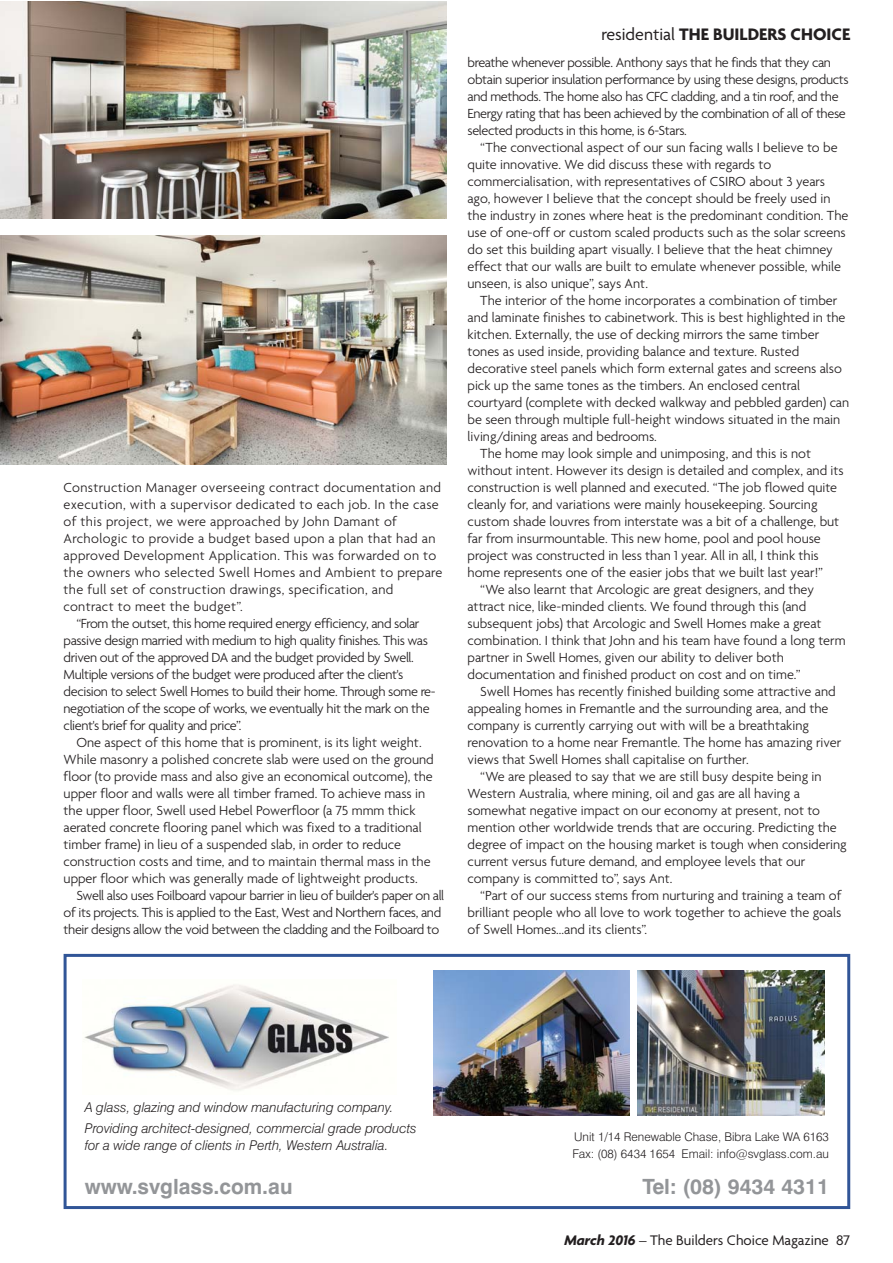
<style>
.page{position:relative;width:893px;height:1263px;background:#fff}
.page>*{position:absolute;margin:0;border:0;box-sizing:border-box;transform-origin:0 0}
.t1{font:700 21px "Swiss 721 BT";color:#939598}
.t2{font:700 18px "Agenda";color:#231f20}
.t3{font:15px "Agenda";color:#231f20}
.t4{font:300 14.25px/17px "Agenda";color:#231f20}
.t5{font:300 14.25px/17px "Agenda";letter-spacing:-.025em;color:#231f20}
.t6{font:300 14.25px "Agenda";letter-spacing:.025em;color:#231f20}
.t7{font:italic 300 13.5px/20.7px "Swiss 721 BT";color:#231f20}
.t8{font:300 12px/16.5px "Swiss 721 BT";color:#231f20}
.s1{font-weight:400}
.s2{font-weight:700;font-style:italic}
</style>
<div class="page">
<img style="left:0;top:1px;width:446px;height:217px">
<img style="left:0;top:235px;width:446px;height:230px">
<div style="left:64px;top:954px;width:786px;height:255px;border:3px solid #315597"></div>
<img style="left:84px;top:984px;width:305px;height:107px">
<img style="left:433px;top:971px;width:196px;height:144px">
<img style="left:638px;top:971px;width:187px;height:144px">
<p class="t6" style="left:64px;top:479px;width:379px">Construction Manager overseeing contract documentation and</p>
<p class="t6" style="left:64px;top:496px;width:377px">execution, with a supervisor dedicated to each job. In the case</p>
<p class="t6" style="left:64px;top:513px;width:335px">of this project, we were approached by John Damant of</p>
<p class="t6" style="left:64px;top:530px;width:373px">Archologic to provide a budget based upon a plan that had an</p>
<p class="t6" style="left:64px;top:547px;width:374px">approved Development Application. This was forwarded on to</p>
<p class="t6" style="left:64px;top:564px;width:380px">the owners who selected Swell Homes and Ambient to prepare</p>
<p class="t6" style="left:64px;top:581px;width:331px">the full set of construction drawings, specification, and</p>
<p class="t6" style="left:64px;top:598px;width:181px">contract to meet the budget”.</p>
<p class="t5" style="left:76px;top:615px;width:345px">“From the outset, this home required energy efficiency, and solar</p>
<p class="t5" style="left:64px;top:632px;width:366px">passive design married with medium to high quality finishes. This was</p>
<p class="t5" style="left:64px;top:649px;width:352px">driven out of the approved DA and the budget provided by Swell.</p>
<p class="t5" style="left:64px;top:666px;width:341px">Multiple versions of the budget were produced after the client's</p>
<p class="t5" style="left:64px;top:683px;width:374px">decision to select Swell Homes to build their home. Through some re-</p>
<p class="t5" style="left:64px;top:700px;width:367px">negotiation of the scope of works, we eventually hit the mark on the</p>
<p class="t5" style="left:64px;top:717px;width:179px">client's brief for quality and price”.</p>
<p class="t4" style="left:76px;top:734px;width:347px">One aspect of this home that is prominent, is its light weight.</p>
<p class="t4" style="left:64px;top:751px;width:372px">While masonry a polished concrete slab were used on the ground</p>
<p class="t4" style="left:64px;top:768px;width:371px">floor (to provide mass and also give an economical outcome), the</p>
<p class="t4" style="left:64px;top:785px;width:363px">upper floor and walls were all timber framed. To achieve mass in</p>
<p class="t4" style="left:64px;top:802px;width:353px">the upper floor, Swell used Hebel Powerfloor (a 75 mmm thick</p>
<p class="t4" style="left:64px;top:819px;width:360px">aerated concrete flooring panel which was fixed to a traditional</p>
<p class="t4" style="left:64px;top:836px;width:339px">timber frame) in lieu of a suspended slab, in order to reduce</p>
<p class="t4" style="left:64px;top:853px;width:369px">construction costs and time, and to maintain thermal mass in the</p>
<p class="t4" style="left:64px;top:870px;width:356px">upper floor which was generally made of lightweight products.</p>
<p class="t5" style="left:76px;top:887px;width:369px">Swell also uses Foilboard vapour barrier in lieu of builder's paper on all</p>
<p class="t5" style="left:64px;top:904px;width:379px">of its projects. This is applied to the East, West and Northern faces, and</p>
<p class="t5" style="left:64px;top:921px;width:377px">their designs allow the void between the cladding and the Foilboard to</p>
<p class="t2" style="left:601px;top:23px;width:250px"><span class="s1">residential</span> THE BUILDERS CHOICE</p>
<p class="t5" style="left:468px;top:54px;width:383px">breathe whenever possible. Anthony says that he finds that they can obtain superior insulation performance by using these designs, products and methods. The home also has CFC cladding, and a tin roof, and the Energy rating that has been achieved by the combination of all of these selected products in this home, is 6-Stars.</p>
<p class="t4" style="left:468px;top:139px;width:382px;text-indent:13px">“The convectional aspect of our sun facing walls I believe to be quite innovative. We did discuss these with regards to commercialisation, with representatives of CSIRO about 3 years ago, however I believe that the concept should be freely used in the industry in zones where heat is the predominant condition. The use of one-off or custom scaled products such as the solar screens do set this building apart visually. I believe that the heat chimney effect that our walls are built to emulate whenever possible, while unseen, is also unique”, says Ant.</p>
<p class="t4" style="left:480px;top:292px;width:358px">The interior of the home incorporates a combination of timber</p>
<p class="t4" style="left:468px;top:309px;width:379px">and laminate finishes to cabinetwork. This is best highlighted in the</p>
<p class="t4" style="left:468px;top:326px;width:353px">kitchen. Externally, the use of decking mirrors the same timber</p>
<p class="t4" style="left:468px;top:343px;width:333px">tones as used inside, providing balance and texture. Rusted</p>
<p class="t4" style="left:468px;top:360px;width:376px">decorative steel panels which form external gates and screens also</p>
<p class="t4" style="left:468px;top:377px;width:334px">pick up the same tones as the timbers. An enclosed central</p>
<p class="t4" style="left:468px;top:394px;width:383px">courtyard (complete with decked walkway and pebbled garden) can</p>
<p class="t4" style="left:468px;top:411px;width:374px">be seen through multiple full-height windows situated in the main</p>
<p class="t4" style="left:468px;top:428px;width:191px">living/dining areas and bedrooms.</p>
<p class="t4" style="left:480px;top:445px;width:332px">The home may look simple and unimposing, and this is not</p>
<p class="t4" style="left:468px;top:462px;width:378px">without intent. However its design is detailed and complex, and its</p>
<p class="t4" style="left:468px;top:479px;width:371px">construction is well planned and executed. “The job flowed quite</p>
<p class="t4" style="left:468px;top:496px;width:351px">cleanly for, and variations were mainly housekeeping. Sourcing</p>
<p class="t4" style="left:468px;top:513px;width:373px">custom shade louvres from interstate was a bit of a challenge, but</p>
<p class="t4" style="left:468px;top:530px;width:355px">far from insurmountable. This new home, pool and pool house</p>
<p class="t4" style="left:468px;top:547px;width:353px">project was constructed in less than 1 year. All in all, I think this</p>
<p class="t4" style="left:468px;top:564px;width:357px">home represents one of the easier jobs that we built last year!”</p>
<p class="t4" style="left:480px;top:581px;width:335px">“We also learnt that Arcologic are great designers, and they</p>
<p class="t4" style="left:468px;top:598px;width:340px">attract nice, like-minded clients. We found through this (and</p>
<p class="t4" style="left:468px;top:615px;width:355px">subsequent jobs) that Arcologic and Swell Homes make a great</p>
<p class="t4" style="left:468px;top:632px;width:380px">combination. I think that John and his team have found a long term</p>
<p class="t4" style="left:468px;top:649px;width:318px">partner in Swell Homes, given our ability to deliver both</p>
<p class="t4" style="left:468px;top:666px;width:335px">documentation and finished product on cost and on time.”</p>
<p class="t4" style="left:480px;top:683px;width:357px">Swell Homes has recently finished building some attractive and</p>
<p class="t4" style="left:468px;top:700px;width:362px">appealing homes in Fremantle and the surrounding area, and the</p>
<p class="t4" style="left:468px;top:717px;width:343px">company is currently carrying out with will be a breathtaking</p>
<p class="t4" style="left:468px;top:734px;width:375px">renovation to a home near Fremantle. The home has amazing river</p>
<p class="t4" style="left:468px;top:751px;width:283px">views that Swell Homes shall capitalise on further.</p>
<p class="t4" style="left:480px;top:768px;width:343px">“We are pleased to say that we are still busy despite being in</p>
<p class="t4" style="left:468px;top:785px;width:334px">Western Australia, where mining, oil and gas are all having a</p>
<p class="t4" style="left:468px;top:802px;width:354px">somewhat negative impact on our economy at present, not to</p>
<p class="t4" style="left:468px;top:819px;width:371px">mention other worldwide trends that are occuring. Predicting the</p>
<p class="t4" style="left:468px;top:836px;width:381px">degree of impact on the housing market is tough when considering</p>
<p class="t4" style="left:468px;top:853px;width:339px">current versus future demand, and employee levels that our</p>
<p class="t4" style="left:468px;top:870px;width:207px">company is committed to”, says Ant.</p>
<p class="t4" style="left:480px;top:887px;width:363px">“Part of our success stems from nurturing and training a team of</p>
<p class="t4" style="left:468px;top:904px;width:375px">brilliant people who all love to work together to achieve the goals</p>
<p class="t4" style="left:468px;top:921px;width:181px">of Swell Homes…and its clients”.</p>
<p class="t7" style="left:85px;top:1097px;width:333px">A glass, glazing and window manufacturing company.<br>Providing architect-designed, commercial grade products</p>
<p class="t7" style="left:85px;top:1134px;width:305px">for a wide range of clients in Perth, Western Australia.</p>
<h1 class="t1" style="left:85px;top:1174px;width:209px">www.svglass.com.au</h1>
<h1 class="t1" style="left:642px;top:1174px;width:188px">Tel: (08) 9434 4311</h1>
<p class="t8" style="left:572px;top:1128px;width:258px">Unit 1/14 Renewable Chase, Bibra Lake WA 6163<br>Fax: (08) 6434 1654 Email: info@svglass.com.au</p>
<p class="t3" style="left:564px;top:1231px;width:287px"><span class="s2">March 2016</span> – The Builders Choice Magazine 87</p>
</div>
